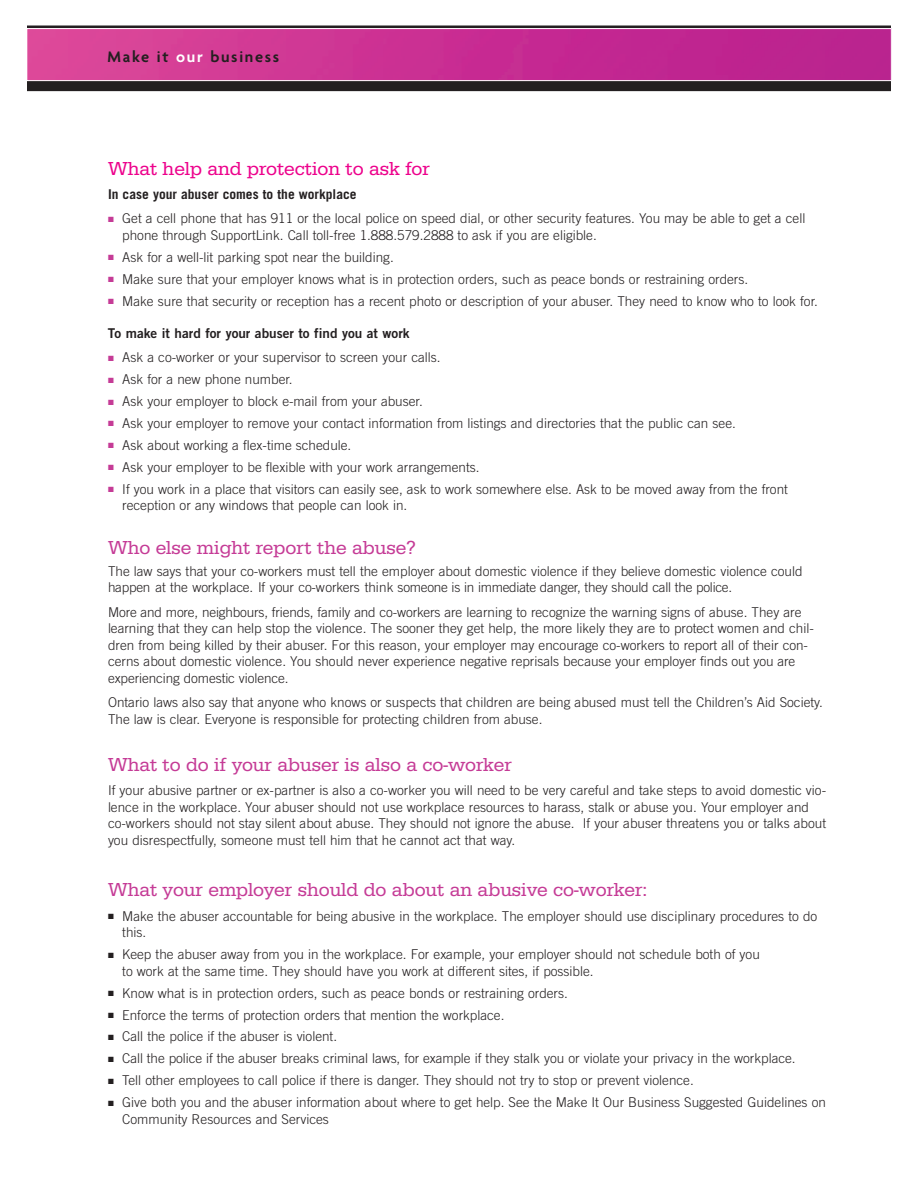
<style>
.page{position:relative;width:918px;height:1188px;background:#fff}
.page>*{position:absolute;margin:0;border:0;box-sizing:border-box;transform-origin:0 0}
.t1{font:19.5px "Serifa D";color:#c53b96}
.t2{font:19.5px "Serifa D";color:#ed028c}
.t3{font:600 16.5px "Agenda";letter-spacing:.105em;color:#231f20}
.t4{font:300 13.5px/16.5px "Trade Gothic";color:#231f20}
.t5{font:13.5px "Trade Gothic Bold Two";color:#231f20}
.t6{font:700 13.5px "Trade Gothic";color:#231f20}
.s1{color:#fff}
.s2{color:#c53b96}
</style>
<div class="page">
<div style="left:27px;top:79px;width:864px;height:12px;background:#231f20"></div>
<hr style="left:27px;top:26px;width:864px;height:2px;background:#231f20">
<img style="left:28px;top:30px;width:862px;height:49px">
<div style="left:26px;top:28px;width:866px;height:53px;border:1px solid #fff"></div>
<p class="t3" style="left:107px;top:46px;width:173px">Make it <span class="s1">our</span> business</p>
<h1 class="t2" style="left:108px;top:157px;width:323px">What help and protection to ask for</h1>
<p class="t6" style="left:108px;top:189px;width:250px">In case your abuser comes to the workplace</p>
<p class="t4" style="left:122px;top:212px;width:685px;text-indent:-14px"><span class="s2">■</span> Get a cell phone that has 911 or the local police on speed dial, or other security features. You may be able to get a cell phone through SupportLink. Call toll-free 1.888.579.2888 to ask if you are eligible.</p>
<p class="t4" style="left:108px;top:250px;width:287px"><span class="s2">■</span> Ask for a well-lit parking spot near the building.</p>
<p class="t4" style="left:108px;top:272px;width:642px"><span class="s2">■</span> Make sure that your employer knows what is in protection orders, such as peace bonds or restraining orders.</p>
<p class="t4" style="left:108px;top:294px;width:711px"><span class="s2">■</span> Make sure that security or reception has a recent photo or description of your abuser. They need to know who to look for.</p>
<p class="t5" style="left:108px;top:328px;width:303px">To make it hard for your abuser to find you at work</p>
<p class="t4" style="left:108px;top:350px;width:334px"><span class="s2">■</span> Ask a co-worker or your supervisor to screen your calls.</p>
<p class="t4" style="left:108px;top:372px;width:186px"><span class="s2">■</span> Ask for a new phone number.</p>
<p class="t4" style="left:108px;top:394px;width:316px"><span class="s2">■</span> Ask your employer to block e-mail from your abuser.</p>
<p class="t4" style="left:108px;top:416px;width:629px"><span class="s2">■</span> Ask your employer to remove your contact information from listings and directories that the public can see.</p>
<p class="t4" style="left:108px;top:438px;width:245px"><span class="s2">■</span> Ask about working a flex-time schedule.</p>
<p class="t4" style="left:108px;top:460px;width:373px"><span class="s2">■</span> Ask your employer to be flexible with your work arrangements.</p>
<p class="t4" style="left:122px;top:482px;width:667px;text-indent:-14px"><span class="s2">■</span> If you work in a place that visitors can easily see, ask to work somewhere else. Ask to be moved away from the front reception or any windows that people can look in.</p>
<h1 class="t1" style="left:108px;top:536px;width:310px">Who else might report the abuse?</h1>
<p class="t4" style="left:108px;top:564px;width:696px">The law says that your co-workers must tell the employer about domestic violence if they believe domestic violence could happen at the workplace. If your co-workers think someone is in immediate danger, they should call the police.</p>
<p class="t4" style="left:108px;top:605px;width:707px">More and more, neighbours, friends, family and co-workers are learning to recognize the warning signs of abuse. They are learning that they can help stop the violence. The sooner they get help, the more likely they are to protect women and chil&shy;dren from being killed by their abuser. For this reason, your employer may encourage co-workers to report all of their con&shy;cerns about domestic violence. You should never experience negative reprisals because your employer finds out you are experiencing domestic violence.</p>
<p class="t4" style="left:108px;top:696px;width:716px">Ontario laws also say that anyone who knows or suspects that children are being abused must tell the Children’s Aid Society.<br>The law is clear. Everyone is responsible for protecting children from abuse.</p>
<h1 class="t1" style="left:108px;top:753px;width:406px">What to do if your abuser is also a co-worker</h1>
<p class="t4" style="left:108px;top:784px;width:720px">If your abusive partner or ex-partner is also a co-worker you will need to be very careful and take steps to avoid domestic vio&shy;lence in the workplace. Your abuser should not use workplace resources to harass, stalk or abuse you. Your employer and co-workers should not stay silent about abuse. They should not ignore the abuse. If your abuser threatens you or talks about you disrespectfully, someone must tell him that he cannot act that way.</p>
<h1 class="t1" style="left:108px;top:878px;width:541px">What your employer should do about an abusive co-worker:</h1>
<p class="t4" style="left:122px;top:909px;width:697px;text-indent:-14px">■ Make the abuser accountable for being abusive in the workplace. The employer should use disciplinary procedures to do this.</p>
<p class="t4" style="left:122px;top:947px;width:639px;text-indent:-14px">■ Keep the abuser away from you in the workplace. For example, your employer should not schedule both of you to work at the same time. They should have you work at different sites, if possible.</p>
<p class="t4" style="left:108px;top:986px;width:461px">■ Know what is in protection orders, such as peace bonds or restraining orders.</p>
<p class="t4" style="left:108px;top:1008px;width:398px">■ Enforce the terms of protection orders that mention the workplace.</p>
<p class="t4" style="left:108px;top:1030px;width:231px">■ Call the police if the abuser is violent.</p>
<p class="t4" style="left:108px;top:1051px;width:689px">■ Call the police if the abuser breaks criminal laws, for example if they stalk you or violate your privacy in the workplace.</p>
<p class="t4" style="left:108px;top:1073px;width:587px">■ Tell other employees to call police if there is danger. They should not try to stop or prevent violence.</p>
<p class="t4" style="left:122px;top:1095px;width:705px;text-indent:-14px">■ Give both you and the abuser information about where to get help. See the Make It Our Business Suggested Guidelines on<br>Community Resources and Services</p>
</div>
